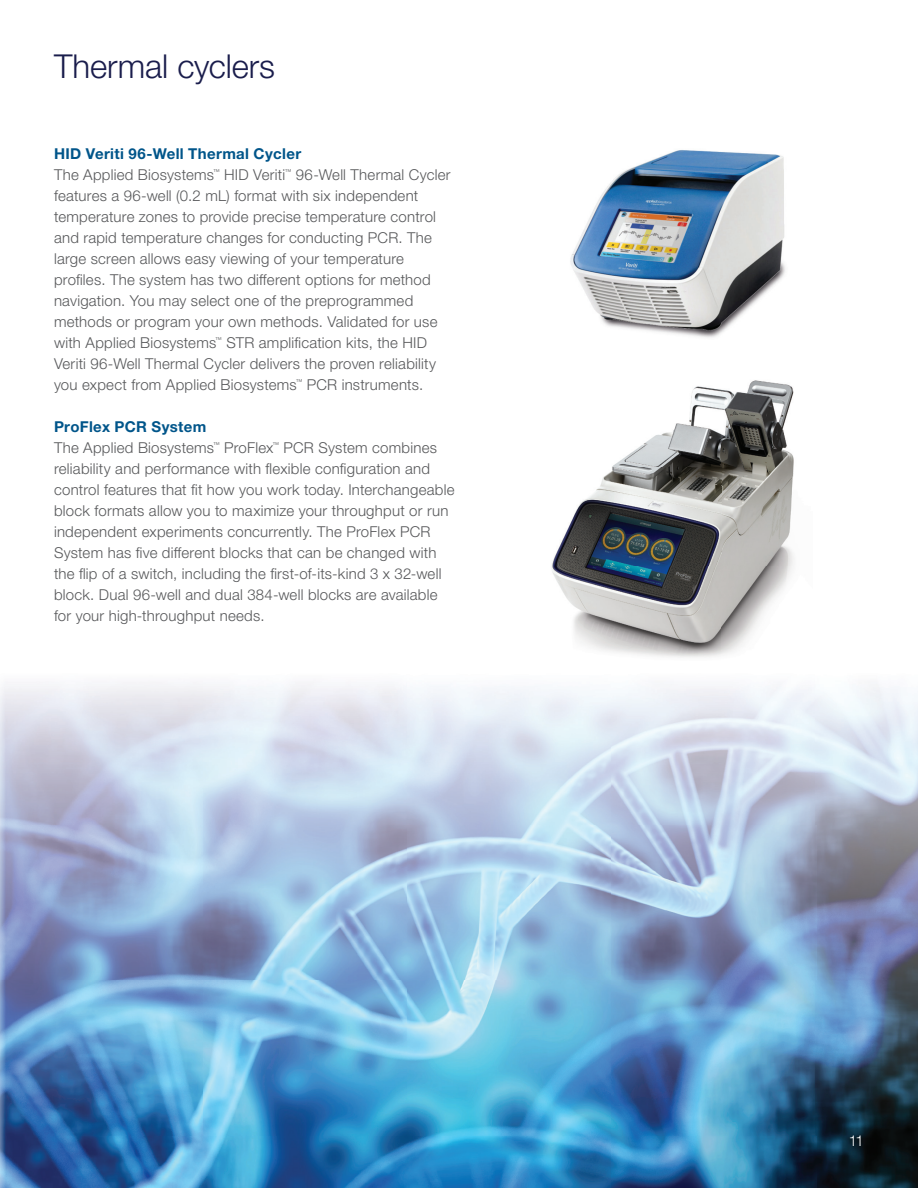
<style>
.page{position:relative;width:918px;height:1188px;background:#fff}
.page>*{position:absolute;margin:0;border:0;box-sizing:border-box;transform-origin:0 0}
.t1{font:300 33px "Helvetica Neue LTW1 G";letter-spacing:-.005em;color:#1a1d4c}
.t2{font:300 15px/21px "Helvetica Neue LTW1 G";letter-spacing:.015em;color:#57585a}
.t3{font:700 15px "Helvetica Neue LTW1 G";letter-spacing:.025em;color:#01558a}
.t4{font:300 15px "Helvetica Neue LTW1 G";color:#fff}
.t5{font:300 6.75px "Helvetica Neue LTW1 G";color:#57585a}
</style>
<div class="page">
<img style="left:551px;top:380px;width:243px;height:277px">
<img style="left:570px;top:150px;width:215px;height:188px">
<img style="left:0;top:682px;width:918px;height:506px">
<h1 class="t1" style="left:54px;top:46px;width:223px">Thermal cyclers</h1>
<p class="t3" style="left:54px;top:144px;width:249px">HID Veriti 96-Well Thermal Cycler</p>
<p class="t2" style="left:54px;top:164px;width:162px">The Applied Biosystems</p>
<p class="t5" style="left:213px;top:167px;width:8px">™</p>
<p class="t2" style="left:224px;top:164px;width:63px">HID Veriti</p>
<p class="t5" style="left:285px;top:167px;width:8px">™</p>
<p class="t2" style="left:54px;top:164px;width:398px;text-indent:242px">96-Well Thermal Cycler features a 96-well (0.2 mL) format with six independent temperature zones to provide precise temperature control and rapid temperature changes for conducting PCR. The large screen allows easy viewing of your temperature profiles. The system has two different options for method navigation. You may select one of the preprogrammed methods or program your own methods. Validated for use with Applied Biosystems</p>
<p class="t2" style="left:54px;top:332px;width:384px;text-indent:172px">STR amplification kits, the HID<br>Veriti 96-Well Thermal Cycler delivers the proven reliability you expect from Applied Biosystems</p>
<p class="t5" style="left:215px;top:335px;width:8px">™</p>
<p class="t5" style="left:296px;top:377px;width:8px">™</p>
<p class="t2" style="left:307px;top:374px;width:118px">PCR instruments.</p>
<p class="t3" style="left:54px;top:417px;width:154px">ProFlex PCR System</p>
<p class="t2" style="left:54px;top:437px;width:162px">The Applied Biosystems</p>
<p class="t5" style="left:213px;top:440px;width:8px">™</p>
<p class="t2" style="left:224px;top:437px;width:51px">ProFlex</p>
<p class="t5" style="left:273px;top:440px;width:8px">™</p>
<p class="t2" style="left:54px;top:437px;width:402px;text-indent:230px">PCR System combines reliability and performance with flexible configuration and control features that fit how you work today. Interchangeable block formats allow you to maximize your throughput or run independent experiments concurrently. The ProFlex PCR System has five different blocks that can be changed with the flip of a switch, including the first-of-its-kind 3 x 32-well block. Dual 96-well and dual 384-well blocks are available for your high-throughput needs.</p>
<p class="t4" style="left:849px;top:1131px;width:17px">11</p>
</div>
